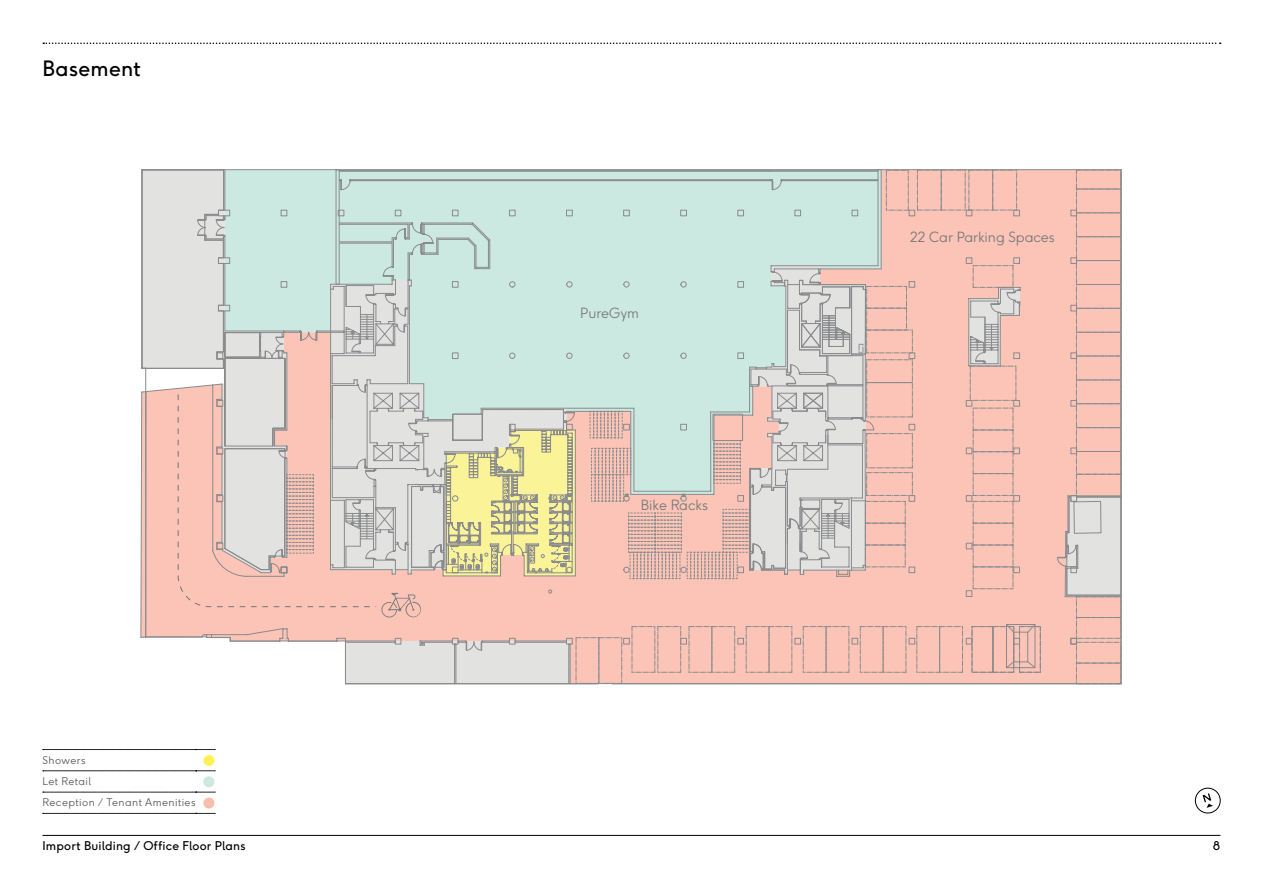
<style>
.page{position:relative;width:1263px;height:893px;background:#fff}
.page>*{position:absolute;margin:0;border:0;box-sizing:border-box;transform-origin:0 0}
.t1{font:21px "F37 Ginger";letter-spacing:.015em;color:#000}
.t2{font:300 13.95px "F37 Ginger";color:#58595b}
.t3{font:12px "F37 Ginger";letter-spacing:.015em;color:#000}
.t4{font:300 10.5px/21.3px "F37 Ginger";letter-spacing:.04em;color:#58595b}
</style>
<div class="page">
<svg style="left:1202px;top:793px;width:11px;height:15px"></svg>
<div style="left:1195px;top:788px;width:25px;height:25px;border:1px solid #000;border-radius:50%"></div>
<hr style="left:43px;top:835px;width:1177px;height:1px;background:#000">
<svg style="left:43px;top:43px;width:1178px;height:1px"></svg>
<svg style="left:142px;top:169px;width:980px;height:516px"></svg>
<svg style="left:43px;top:749px;width:172px;height:1px"></svg>
<svg style="left:43px;top:771px;width:172px;height:1px"></svg>
<svg style="left:43px;top:792px;width:172px;height:1px"></svg>
<svg style="left:43px;top:813px;width:172px;height:1px"></svg>
<div style="left:203px;top:755px;width:11px;height:11px;background:#fff259;border-radius:50%"></div>
<div style="left:203px;top:776px;width:11px;height:11px;background:#cce8e0;border-radius:50%"></div>
<div style="left:203px;top:797px;width:11px;height:11px;background:#f8bdac;border-radius:50%"></div>
<h1 class="t1" style="left:43px;top:59px;width:100px">Basement</h1>
<p class="t4" style="left:43px;top:750px;width:154px">Showers<br>Let Retail<br>Reception / Tenant Amenities</p>
<h2 class="t2" style="left:580px;top:307px;width:60px">PureGym</h2>
<h2 class="t2" style="left:641px;top:499px;width:69px">Bike Racks</h2>
<h2 class="t2" style="left:910px;top:230px;width:146px">22 Car Parking Spaces</h2>
<p class="t3" style="left:43px;top:841px;width:205px">Import Building / Office Floor Plans</p>
<p class="t3" style="left:1213px;top:841px;width:9px">8</p>
</div>
